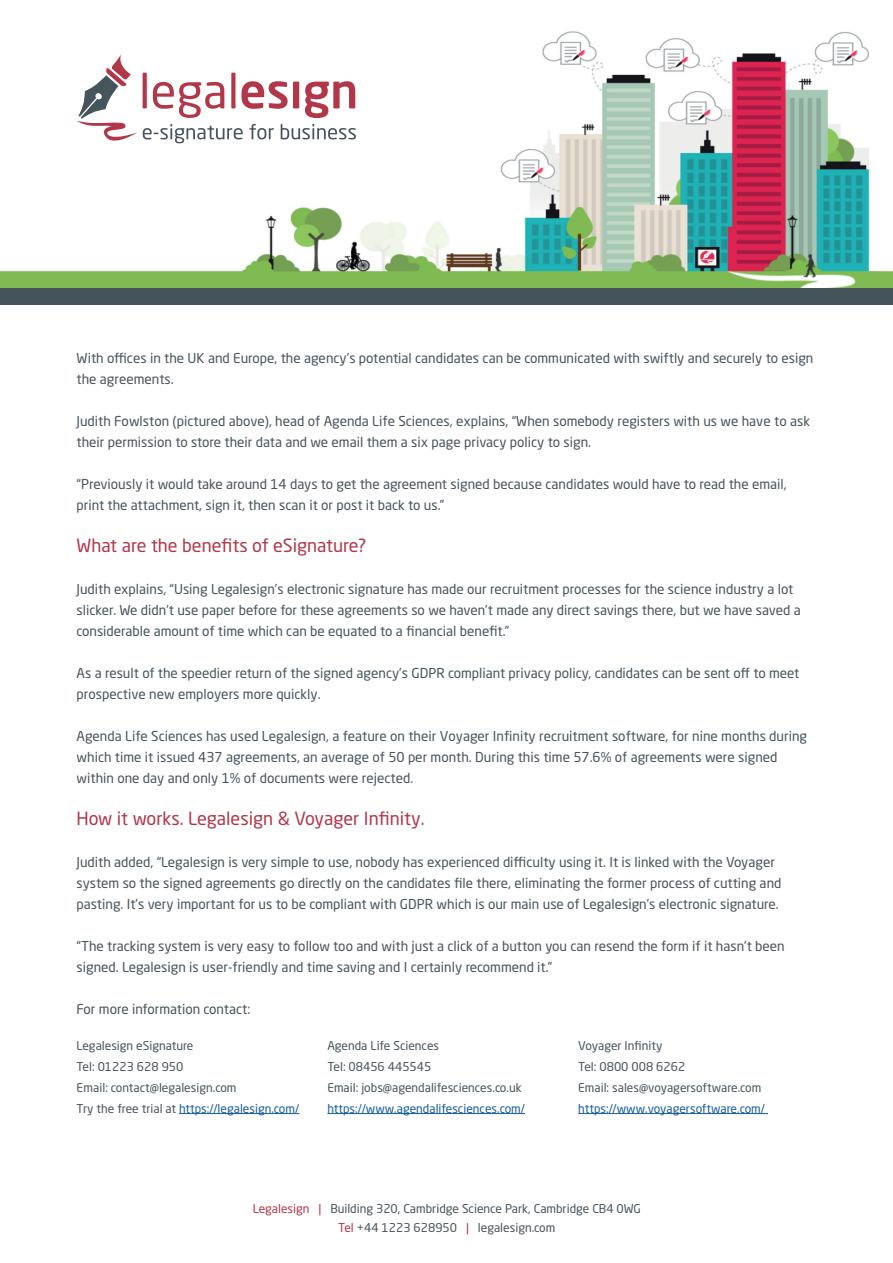
<style>
.page{position:relative;width:893px;height:1263px;background:#fff}
.page>*{position:absolute;margin:0;border:0;box-sizing:border-box;transform-origin:0 0}
.t1{font:18px "Neo Sans Std";color:#b13749}
.t2{font:13.5px/21px "Neo Sans Std";color:#46545c}
.t3{font:12px/21px "Neo Sans Std";color:#46545c}
.t4{font:12px "Neo Sans Std";color:#175d9e}
.s1{color:#175d9e}
.s2{color:#b13749}
</style>
<div class="page">
<img style="left:0;top:31px;width:893px;height:257px">
<svg style="left:143px;top:73px;width:4px;height:35px"></svg>
<svg style="left:153px;top:82px;width:71px;height:36px"></svg>
<svg style="left:231px;top:73px;width:4px;height:35px"></svg>
<svg style="left:241px;top:81px;width:47px;height:28px"></svg>
<div style="left:293px;top:82px;width:6px;height:26px;background:#b13749"></div>
<svg style="left:305px;top:81px;width:50px;height:37px"></svg>
<svg style="left:143px;top:124px;width:100px;height:19px"></svg>
<svg style="left:249px;top:124px;width:25px;height:15px"></svg>
<svg style="left:281px;top:124px;width:75px;height:15px"></svg>
<svg style="left:77px;top:53px;width:60px;height:94px"></svg>
<div style="left:0;top:288px;width:893px;height:16px;background:#45535b"></div>
<hr style="left:179px;top:1113px;width:120px;height:1px;background:#175d9e">
<hr style="left:327px;top:1113px;width:198px;height:1px;background:#175d9e">
<hr style="left:578px;top:1113px;width:190px;height:1px;background:#175d9e">
<p class="t2" style="left:77px;top:348px;width:738px">With offices in the UK and Europe, the agency’s potential candidates can be communicated with swiftly and securely to esign the agreements.</p>
<p class="t2" style="left:77px;top:410px;width:735px">Judith Fowlston (pictured above), head of Agenda Life Sciences, explains, “When somebody registers with us we have to ask their permission to store their data and we email them a six page privacy policy to sign.</p>
<p class="t2" style="left:77px;top:474px;width:712px">“Previously it would take around 14 days to get the agreement signed because candidates would have to read the email, print the attachment, sign it, then scan it or post it back to us.”</p>
<h1 class="t1" style="left:77px;top:535px;width:292px">What are the benefits of eSignature?</h1>
<p class="t2" style="left:77px;top:579px;width:726px">Judith explains, “Using Legalesign’s electronic signature has made our recruitment processes for the science industry a lot slicker. We didn’t use paper before for these agreements so we haven’t made any direct savings there, but we have saved a considerable amount of time which can be equated to a financial benefit.”</p>
<p class="t2" style="left:77px;top:663px;width:724px">As a result of the speedier return of the signed agency’s GDPR compliant privacy policy, candidates can be sent off to meet prospective new employers more quickly.</p>
<p class="t2" style="left:77px;top:725px;width:732px">Agenda Life Sciences has used Legalesign, a feature on their Voyager Infinity recruitment software, for nine months during which time it issued 437 agreements, an average of 50 per month. During this time 57.6% of agreements were signed within one day and only 1% of documents were rejected.</p>
<h1 class="t1" style="left:77px;top:808px;width:349px">How it works. Legalesign &amp; Voyager Infinity.</h1>
<p class="t2" style="left:77px;top:852px;width:706px">Judith added, “Legalesign is very simple to use, nobody has experienced difficulty using it. It is linked with the Voyager system so the signed agreements go directly on the candidates file there, eliminating the former process of cutting and pasting. It’s very important for us to be compliant with GDPR which is our main use of Legalesign’s electronic signature.</p>
<p class="t2" style="left:77px;top:936px;width:710px">“The tracking system is very easy to follow too and with just a click of a button you can resend the form if it hasn’t been signed. Legalesign is user-friendly and time saving and I certainly recommend it.”</p>
<p class="t2" style="left:77px;top:999px;width:175px">For more information contact:</p>
<p class="t3" style="left:77px;top:1034px;width:224px">Legalesign eSignature<br>Tel: 01223 628 950<br>Email: contact@legalesign.com<br>Try the free trial at <span class="s1">https://legalesign.com/</span></p>
<p class="t3" style="left:327px;top:1034px;width:196px">Agenda Life Sciences<br>Tel: 08456 445545<br>Email: jobs@agendalifesciences.co.uk</p>
<p class="t4" style="left:327px;top:1101px;width:199px">https://www.agendalifesciences.com/</p>
<p class="t3" style="left:578px;top:1034px;width:185px">Voyager Infinity<br>Tel: 0800 008 6262<br>Email: sales@voyagersoftware.com</p>
<p class="t4" style="left:578px;top:1101px;width:188px">https://www.voyagersoftware.com/</p>
<p class="t3" style="left:253px;top:1198px;width:390px;line-height:19.5px;text-align:center"><span class="s2">Legalesign |</span> Building 320, Cambridge Science Park, Cambridge CB4 0WG<br><span class="s2">Tel</span> +44 1223 628950 <span class="s2">|</span> legalesign.com</p>
</div>
